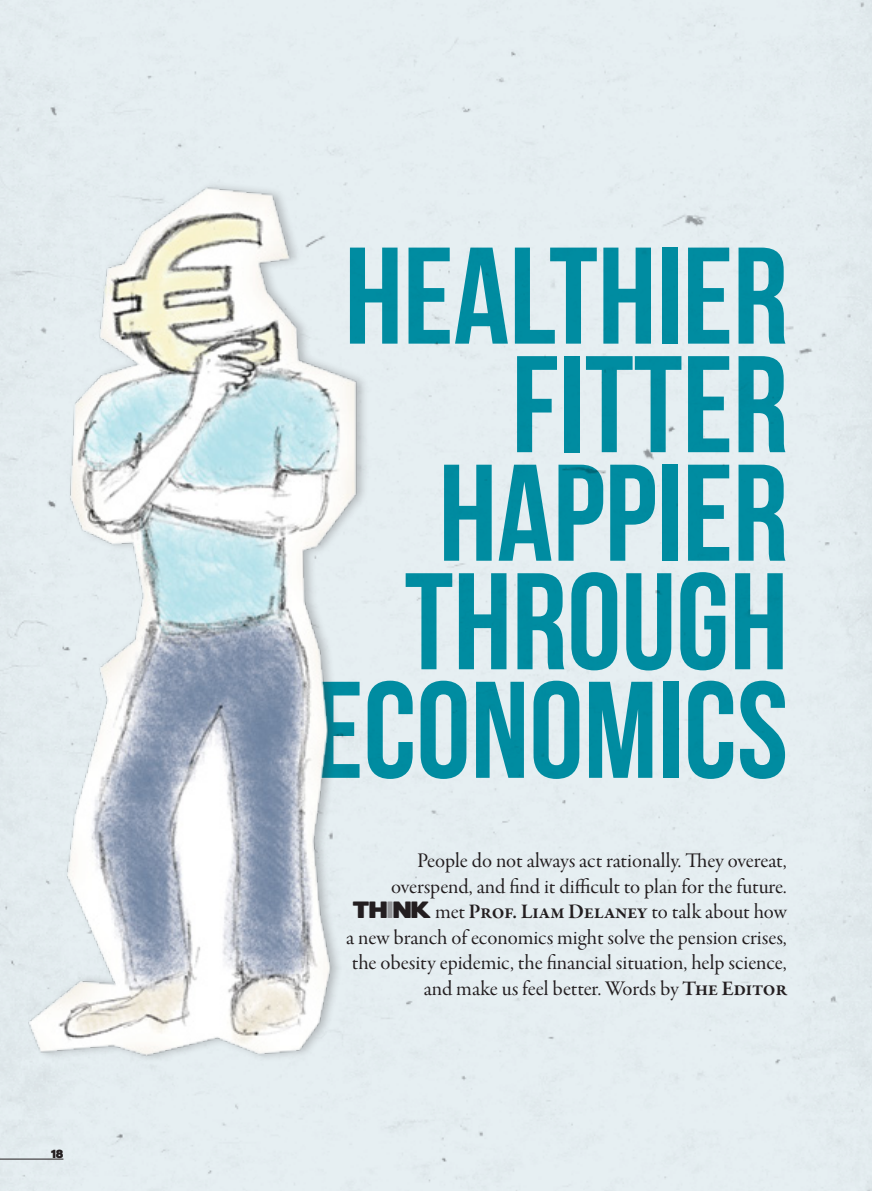
<style>
.page{position:relative;width:872px;height:1191px;background:#fff}
.page>*{position:absolute;margin:0;border:0;box-sizing:border-box;transform-origin:0 0}
.t1{font:137.1px/108.4px "Bebas Neue";color:#0096aa;text-align:right}
.t2{font:21px/25.5px "Garamond Premr Pro Subh";color:#231e20;text-align:right}
.t3{font:10.5px "Boris Black Bloxx";color:#231e20}
.s1{font-family:"Boris Black Bloxx"}
.s2{font-family:"Boris Black Bloxx";color:#939598}
.s3{font-family:"Garamond Premr Pro Smbd Subh"}
</style>
<div class="page">
<hr style="left:0;top:1158px;width:63px;height:1px;background:#231e20">
<img style="left:16px;top:170px;width:369px;height:914px">
<p class="t3" style="left:51px;top:1145px;width:14px">18</p>
<h1 class="t1" style="left:313px;top:240px;width:477px">HEALTHIER<br>FITTER<br>HAPPIER<br>THROUGH<br>ECONOMICS</h1>
<p class="t2" style="left:346px;top:849px;width:442px">People do not always act rationally. They overeat, overspend, and find it difficult to plan for the future.<br><span class="s1">TH</span><span class="s2">I</span><span class="s1">NK</span> met <span class="s3">Prof. Liam Delaney</span> to talk about how a new branch of economics might solve the pension crises, the obesity epidemic, the financial situation, help science, and make us feel better. Words by <span class="s3">The Editor</span></p>
</div>
